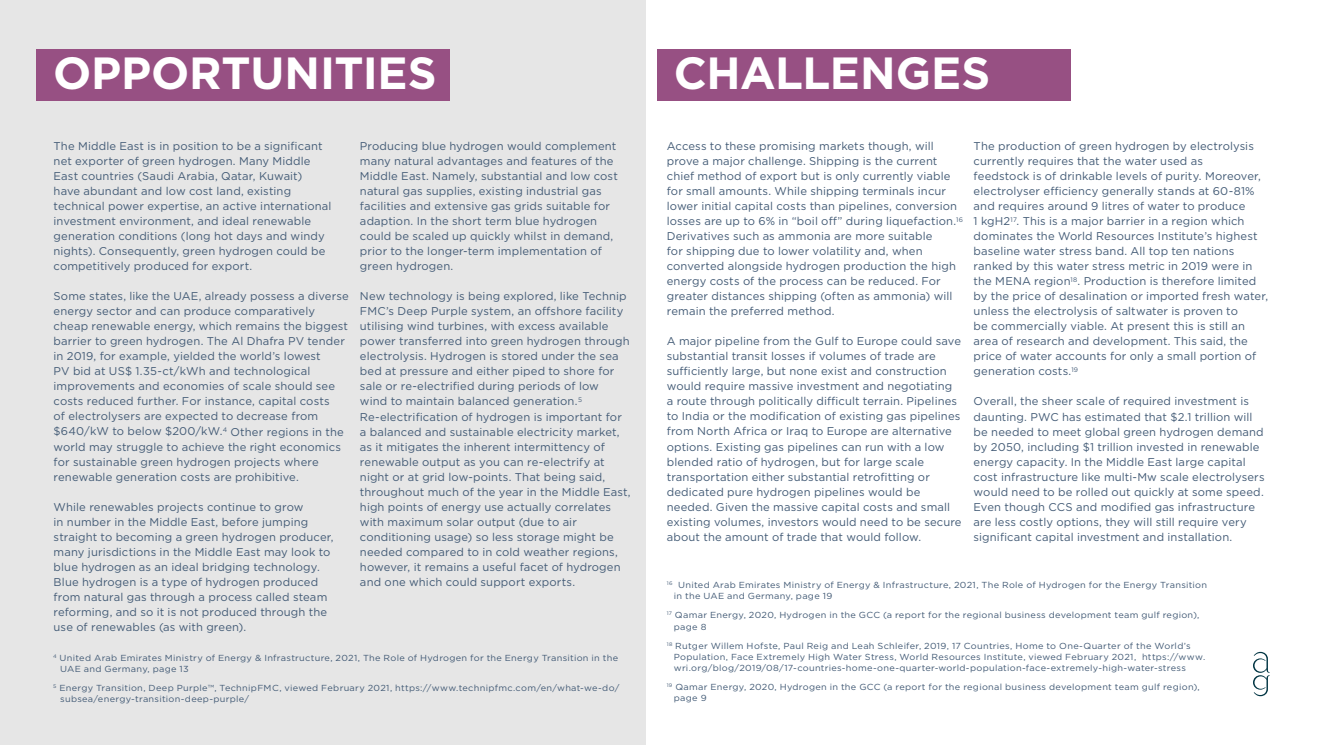
<style>
.page{position:relative;width:1323px;height:745px;background:#fff}
.page>*{position:absolute;margin:0;border:0;box-sizing:border-box;transform-origin:0 0}
.t1{font:700 45px "Gotham";letter-spacing:-.005em;color:#fff}
.t2{font:11.25px/15px "Gotham";letter-spacing:.01em;color:#435b76}
.t3{font:8.75px/11.2px "Gotham";letter-spacing:.03em;color:#435b76;scale:1.05 1}
</style>
<div class="page">
<div style="left:0;top:0;width:645px;height:744px;background:#e6e6e6"></div>
<div style="left:36px;top:49px;width:414px;height:51px;background:#975083"></div>
<div style="left:657px;top:49px;width:413px;height:51px;background:#975083"></div>
<svg style="left:1253px;top:651px;width:17px;height:44px"></svg>
<h1 class="t1" style="left:53px;top:43px;width:385px">OPPORTUNITIES</h1>
<h1 class="t1" style="left:674px;top:43px;width:318px">CHALLENGES</h1>
<p class="t2" style="left:54px;top:138px;width:279px">The Middle East is in position to be a significant net exporter of green hydrogen. Many Middle East countries (Saudi Arabia, Qatar, Kuwait) have abundant and low cost land, existing technical power expertise, an active international investment environment, and ideal renewable generation conditions (long hot days and windy nights). Consequently, green hydrogen could be competitively produced for export.</p>
<p class="t2" style="left:54px;top:288px;width:297px">Some states, like the UAE, already possess a diverse energy sector and can produce comparatively cheap renewable energy, which remains the biggest barrier to green hydrogen. The Al Dhafra PV tender in 2019, for example, yielded the world’s lowest<br>PV bid at US$ 1.35-ct/kWh and technological improvements and economies of scale should see costs reduced further. For instance, capital costs<br>of electrolysers are expected to decrease from $640/kW to below $200/kW.<sup>4</sup> Other regions in the world may struggle to achieve the right economics for sustainable green hydrogen projects where renewable generation costs are prohibitive.</p>
<p class="t2" style="left:54px;top:498px;width:282px">While renewables projects continue to grow<br>in number in the Middle East, before jumping straight to becoming a green hydrogen producer, many jurisdictions in the Middle East may look to blue hydrogen as an ideal bridging technology.<br>Blue hydrogen is a type of hydrogen produced from natural gas through a process called steam reforming, and so it is not produced through the use of renewables (as with green).</p>
<p class="t2" style="left:360px;top:138px;width:259px">Producing blue hydrogen would complement many natural advantages and features of the Middle East. Namely, substantial and low cost natural gas supplies, existing industrial gas facilities and extensive gas grids suitable for adaption. In the short term blue hydrogen could be scaled up quickly whilst in demand, prior to the longer-term implementation of green hydrogen.</p>
<p class="t2" style="left:360px;top:288px;width:272px">New technology is being explored, like Technip FMC’s Deep Purple system, an offshore facility utilising wind turbines, with excess available power transferred into green hydrogen through electrolysis. Hydrogen is stored under the sea bed at pressure and either piped to shore for sale or re-electrified during periods of low<br>wind to maintain balanced generation.<sup>5<br></sup>Re-electrification of hydrogen is important for a balanced and sustainable electricity market, as it mitigates the inherent intermittency of renewable output as you can re-electrify at night or at grid low-points. That being said, throughout much of the year in the Middle East, high points of energy use actually correlates with maximum solar output (due to air conditioning usage) so less storage might be needed compared to in cold weather regions, however, it remains a useful facet of hydrogen and one which could support exports.</p>
<p class="t3" style="left:60px;top:651px;width:533px;text-indent:-7px"><sup>4</sup> United Arab Emirates Ministry of Energy &amp; Infrastructure, 2021, The Role of Hydrogen for the Energy Transition in the<br>UAE and Germany, page 13</p>
<p class="t3" style="left:60px;top:681px;width:534px;text-indent:-7px"><sup>5</sup> Energy Transition, Deep Purple™, TechnipFMC, viewed February 2021, https://www.technipfmc.com/en/what-we-do/ subsea/energy-transition-deep-purple/</p>
<p class="t2" style="left:974px;top:138px;width:296px">The production of green hydrogen by electrolysis currently requires that the water used as<br>feedstock is of drinkable levels of purity. Moreover, electrolyser efficiency generally stands at 60-81% and requires around 9 litres of water to produce<br>1 kgH2<sup>17</sup>. This is a major barrier in a region which dominates the World Resources Institute’s highest baseline water stress band. All top ten nations ranked by this water stress metric in 2019 were in the MENA region<sup>18</sup>. Production is therefore limited by the price of desalination or imported fresh water, unless the electrolysis of saltwater is proven to<br>be commercially viable. At present this is still an area of research and development. This said, the price of water accounts for only a small portion of generation costs.<sup>19</sup></p>
<p class="t2" style="left:974px;top:393px;width:292px">Overall, the sheer scale of required investment is daunting. PWC has estimated that $2.1 trillion will be needed to meet global green hydrogen demand by 2050, including $1 trillion invested in renewable energy capacity. In the Middle East large capital cost infrastructure like multi-Mw scale electrolysers would need to be rolled out quickly at some speed.<br>Even though CCS and modified gas infrastructure are less costly options, they will still require very significant capital investment and installation.</p>
<p class="t3" style="left:674px;top:578px;width:509px;text-indent:-7px"><sup>16</sup> United Arab Emirates Ministry of Energy &amp; Infrastructure, 2021, The Role of Hydrogen for the Energy Transition in the UAE and Germany, page 19</p>
<p class="t3" style="left:674px;top:609px;width:502px;text-indent:-7px"><sup>17</sup> Qamar Energy, 2020, Hydrogen in the GCC (a report for the regional business development team gulf region), page 8</p>
<p class="t3" style="left:674px;top:639px;width:508px;text-indent:-7px"><sup>18</sup> Rutger Willem Hofste, Paul Reig and Leah Schleifer, 2019, 17 Countries, Home to One-Quarter of the World’s<br>Population, Face Extremely High Water Stress, World Resources Institute, viewed February 2021, https://www. wri.org/blog/2019/08/17-countries-home-one-quarter-world-population-face-extremely-high-water-stress</p>
<p class="t3" style="left:674px;top:680px;width:502px;text-indent:-7px"><sup>19</sup> Qamar Energy, 2020, Hydrogen in the GCC (a report for the regional business development team gulf region), page 9</p>
<p class="t2" style="left:667px;top:138px;width:298px">Access to these promising markets though, will prove a major challenge. Shipping is the current chief method of export but is only currently viable for small amounts. While shipping terminals incur lower initial capital costs than pipelines, conversion losses are up to 6% in “boil off” during liquefaction.<sup>16<br></sup>Derivatives such as ammonia are more suitable<br>for shipping due to lower volatility and, when converted alongside hydrogen production the high energy costs of the process can be reduced. For greater distances shipping (often as ammonia) will remain the preferred method.</p>
<p class="t2" style="left:667px;top:333px;width:296px">A major pipeline from the Gulf to Europe could save substantial transit losses if volumes of trade are sufficiently large, but none exist and construction would require massive investment and negotiating a route through politically difficult terrain. Pipelines to India or the modification of existing gas pipelines from North Africa or Iraq to Europe are alternative options. Existing gas pipelines can run with a low blended ratio of hydrogen, but for large scale transportation either substantial retrofitting or dedicated pure hydrogen pipelines would be needed. Given the massive capital costs and small existing volumes, investors would need to be secure about the amount of trade that would follow.</p>
</div>
